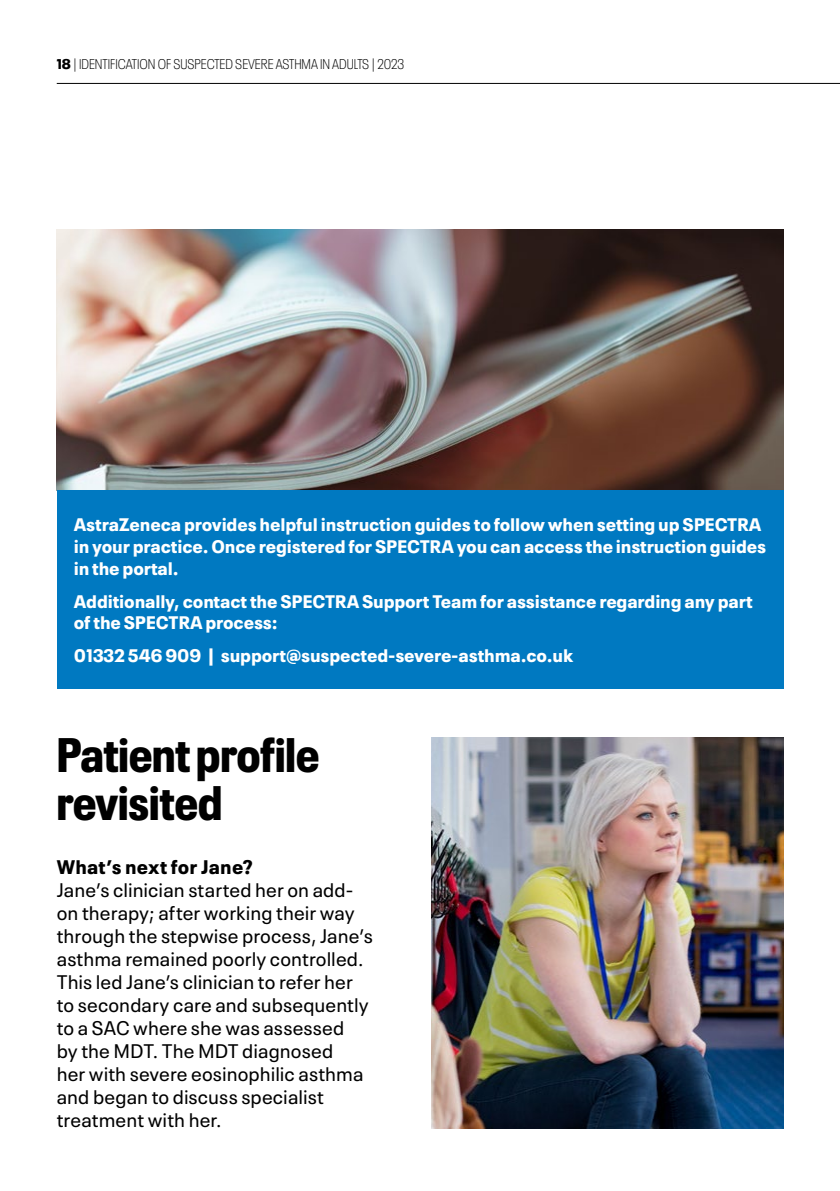
<style>
.page{position:relative;width:840px;height:1191px;background:#fff}
.page>*{position:absolute;margin:0;border:0;box-sizing:border-box;transform-origin:0 0}
.t1{font:900 condensed 48px/48px "Neue Plak";color:#000}
.t2{font:19.6px/23px "Neue Plak Text";letter-spacing:.005em;color:#000}
.t3{font:900 19.6px "Neue Plak Text";letter-spacing:.01em;color:#000}
.t4{font:900 18px/21.6px "Neue Plak Text";letter-spacing:-.01em;color:#fff}
.t5{font:300 condensed 14px "Neue Plak";color:#000}
.s1{font-weight:900;font-stretch:normal}
</style>
<div class="page">
<img style="left:431px;top:737px;width:351px;height:391px">
<img style="left:57px;top:230px;width:725px;height:260px">
<div style="left:57px;top:490px;width:725px;height:199px;background:#0079c1"></div>
<hr style="left:57px;top:83px;width:782px;height:1px;background:#000">
<p class="t5" style="left:57px;top:54px;width:349px"><span class="s1">18</span> | IDENTIFICATION OF SUSPECTED SEVERE ASTHMA IN ADULTS | 2023</p>
<p class="t4" style="left:74px;top:512px;width:693px">AstraZeneca provides helpful instruction guides to follow when setting up SPECTRA in your practice. Once registered for SPECTRA you can access the instruction guides in the portal.</p>
<p class="t4" style="left:74px;top:588px;width:680px">Additionally, contact the SPECTRA Support Team for assistance regarding any part of the SPECTRA process:</p>
<p class="t4" style="left:74px;top:643px;width:500px">01332 546 909 | support@suspected-severe-asthma.co.uk</p>
<h1 class="t1" style="left:57px;top:725px;width:264px">Patient profile revisited</h1>
<p class="t3" style="left:57px;top:851px;width:198px">What’s next for Jane?</p>
<p class="t2" style="left:57px;top:877px;width:317px">Jane’s clinician started her on add&shy;on therapy; after working their way through the stepwise process, Jane’s asthma remained poorly controlled.<br>This led Jane’s clinician to refer her to secondary care and subsequently to a SAC where she was assessed<br>by the MDT. The MDT diagnosed<br>her with severe eosinophilic asthma and began to discuss specialist treatment with her.</p>
</div>
